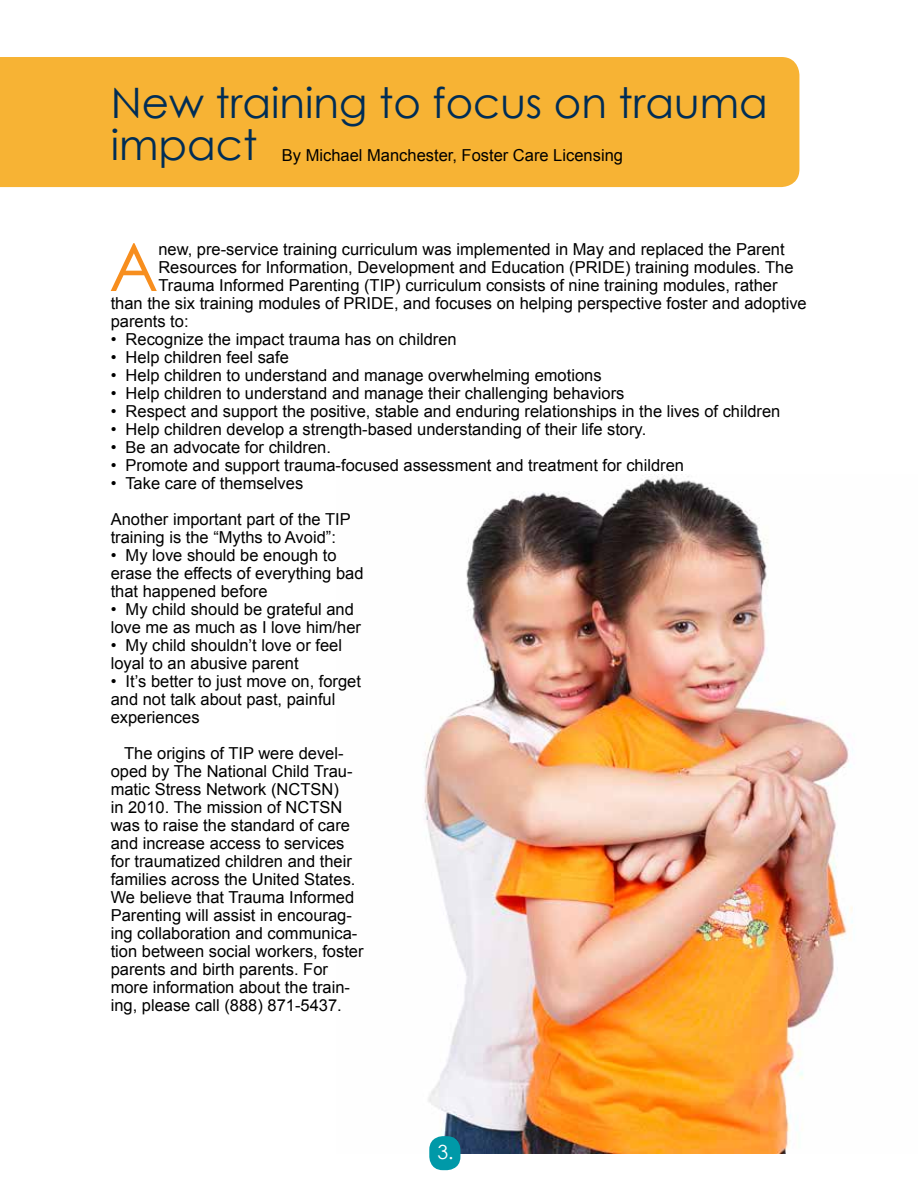
<style>
.page{position:relative;width:918px;height:1188px;background:#fff}
.page>*{position:absolute;margin:0;border:0;box-sizing:border-box;transform-origin:0 0}
.t1{font:66.6px "Century Gothic";color:#f78e1e}
.t2{font:42px/42px "Century Gothic";color:#002d56}
.t3{font:19.5px "Century Gothic";color:#fff}
.t4{font:16.5px/18px "Arial";color:#000}
</style>
<div class="page">
<div style="left:0;top:57px;width:799px;height:130px;background:#f7b334"></div>
<img style="left:424px;top:475px;width:429px;height:678px">
<div style="left:429px;top:1136px;width:31px;height:34px;background:#0099a8;border-radius:14px"></div>
<h2 class="t2" style="left:111px;top:81px;width:659px">New training to focus on trauma impact</h2>
<p class="t4" style="left:282px;top:146px;width:343px">By Michael Manchester, Foster Care Licensing</p>
<h1 class="t1" style="left:109px;top:220px;width:51px">A</h1>
<p class="t4" style="left:158px;top:240px;width:628px">new, pre-service training curriculum was implemented in May and replaced the Parent</p>
<p class="t4" style="left:158px;top:258px;width:637px">Resources for Information, Development and Education (PRIDE) training modules. The</p>
<p class="t4" style="left:158px;top:276px;width:621px">Trauma Informed Parenting (TIP) curriculum consists of nine training modules, rather</p>
<p class="t4" style="left:111px;top:294px;width:698px">than the six training modules of PRIDE, and focuses on helping perspective foster and adoptive</p>
<p class="t4" style="left:111px;top:312px;width:79px">parents to:</p>
<p class="t4" style="left:111px;top:330px;width:348px">• Recognize the impact trauma has on children</p>
<p class="t4" style="left:111px;top:348px;width:180px">• Help children feel safe</p>
<p class="t4" style="left:111px;top:366px;width:492px">• Help children to understand and manage overwhelming emotions</p>
<p class="t4" style="left:111px;top:384px;width:515px">• Help children to understand and manage their challenging behaviors</p>
<p class="t4" style="left:111px;top:402px;width:671px">• Respect and support the positive, stable and enduring relationships in the lives of children</p>
<p class="t4" style="left:111px;top:420px;width:537px">• Help children develop a strength-based understanding of their life story.</p>
<p class="t4" style="left:111px;top:438px;width:222px">• Be an advocate for children.</p>
<p class="t4" style="left:111px;top:456px;width:575px">• Promote and support trauma-focused assessment and treatment for children</p>
<p class="t4" style="left:111px;top:465px;width:241px;line-height:36px">• Take care of themselves<br>Another important part of the TIP</p>
<p class="t4" style="left:111px;top:528px;width:227px">training is the “Myths to Avoid”:</p>
<p class="t4" style="left:111px;top:546px;width:254px">• My love should be enough to erase the effects of everything bad that happened before</p>
<p class="t4" style="left:111px;top:600px;width:252px">• My child should be grateful and love me as much as I love him/her</p>
<p class="t4" style="left:111px;top:636px;width:233px">• My child shouldn’t love or feel loyal to an abusive parent</p>
<p class="t4" style="left:111px;top:672px;width:252px">• It’s better to just move on, forget and not talk about past, painful experiences</p>
<p class="t4" style="left:111px;top:744px;width:254px;text-indent:13px">The origins of TIP were devel&shy;oped by The National Child Trau&shy;matic Stress Network (NCTSN)<br>in 2010. The mission of NCTSN was to raise the standard of care and increase access to services for traumatized children and their families across the United States.<br>We believe that Trauma Informed<br>Parenting will assist in encourag&shy;ing collaboration and communica&shy;tion between social workers, foster parents and birth parents. For more information about the train&shy;ing, please call (888) 871-5437.</p>
<p class="t3" style="left:437px;top:1138px;width:18px">3.</p>
</div>
